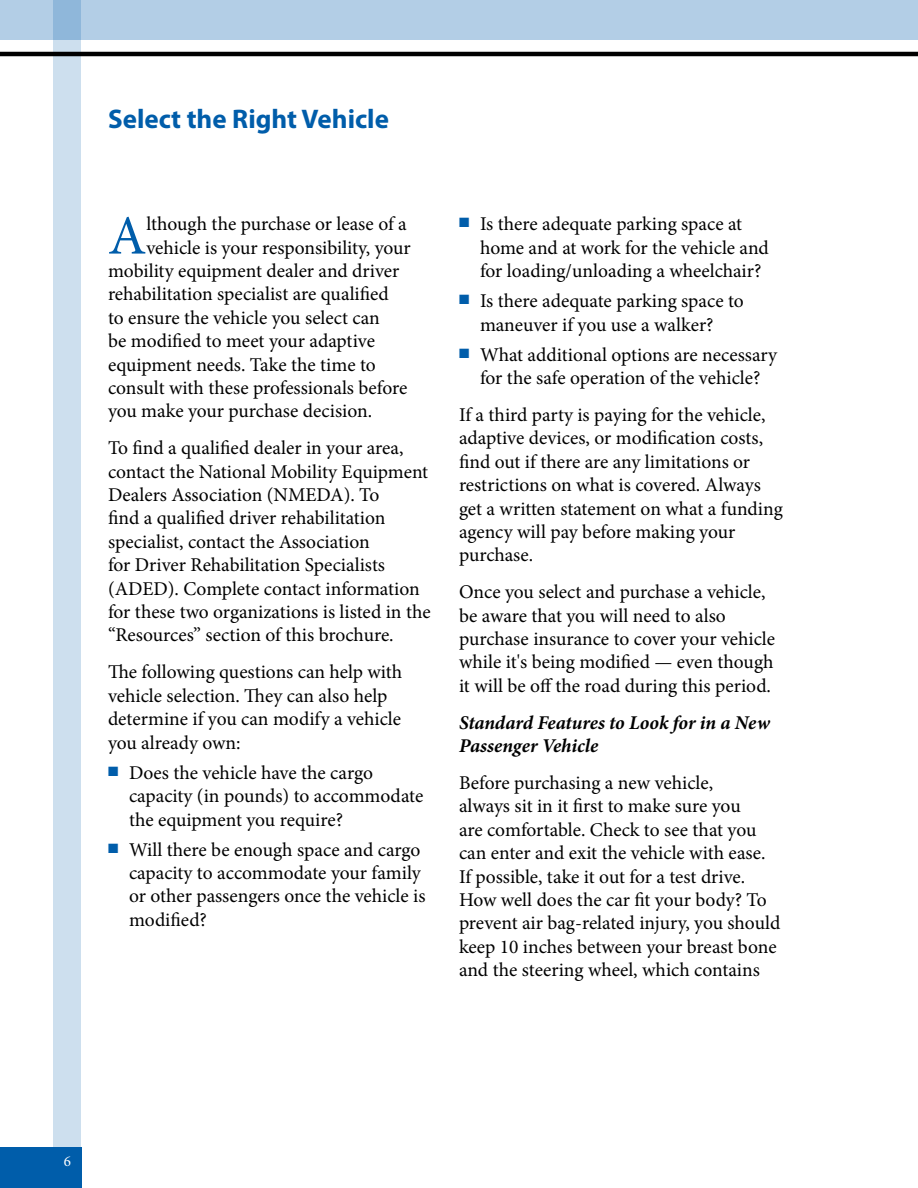
<style>
.page{position:relative;width:918px;height:1188px;background:#fff}
.page>*{position:absolute;margin:0;border:0;box-sizing:border-box;transform-origin:0 0}
.t1{font:55.5px "Minion Pro";color:#005daa}
.t2{font:700 27px "Myriad Pro";color:#005daa}
.t3{font:19.5px/23.4px "Minion Pro";color:#000}
.t4{font:italic 700 19.5px/23.4px "Minion Pro";letter-spacing:-.005em;color:#000}
</style>
<div class="page">
<div style="left:0;top:0;width:918px;height:40px;background:#b3cee6"></div>
<div style="left:54px;top:0;width:27px;height:1149px;background:#cddfee"></div>
<div style="left:0;top:1148px;width:81px;height:40px;background:#005daa"></div>
<hr style="left:0;top:52px;width:918px;height:4px;background:#000">
<h2 class="t2" style="left:108px;top:102px;width:282px">Select the Right Vehicle</h2>
<h1 class="t1" style="left:108px;top:199px;width:40px">A</h1>
<p class="t3" style="left:146px;top:212px;width:262px">lthough the purchase or lease of a</p>
<p class="t3" style="left:146px;top:236px;width:266px">vehicle is your responsibility, your</p>
<p class="t3" style="left:108px;top:259px;width:293px">mobility equipment dealer and driver</p>
<p class="t3" style="left:108px;top:283px;width:282px">rehabilitation specialist are qualified</p>
<p class="t3" style="left:108px;top:306px;width:273px">to ensure the vehicle you select can</p>
<p class="t3" style="left:108px;top:329px;width:268px">be modified to meet your adaptive</p>
<p class="t3" style="left:108px;top:353px;width:269px">equipment needs. Take the time to</p>
<p class="t3" style="left:108px;top:376px;width:301px">consult with these professionals before</p>
<p class="t3" style="left:108px;top:400px;width:264px">you make your purchase decision.</p>
<p class="t3" style="left:108px;top:436px;width:324px">To find a qualified dealer in your area, contact the National Mobility Equipment Dealers Association (NMEDA). To<br>find a qualified driver rehabilitation specialist, contact the Association<br>for Driver Rehabilitation Specialists (ADED). Complete contact information for these two organizations is listed in the “Resources” section of this brochure.</p>
<p class="t3" style="left:108px;top:661px;width:296px">The following questions can help with vehicle selection. They can also help determine if you can modify a vehicle you already own:</p>
<p class="t3" style="left:129px;top:761px;width:296px;text-indent:-21px"><sup>■</sup> Does the vehicle have the cargo capacity (in pounds) to accommodate the equipment you require?</p>
<p class="t3" style="left:129px;top:838px;width:298px;text-indent:-21px"><sup>■</sup> Will there be enough space and cargo capacity to accommodate your family or other passengers once the vehicle is modified?</p>
<p class="t3" style="left:480px;top:212px;width:290px;text-indent:-21px"><sup>■</sup> Is there adequate parking space at home and at work for the vehicle and for loading/unloading a wheelchair?</p>
<p class="t3" style="left:459px;top:289px;width:286px;text-align:center"><sup>■</sup> Is there adequate parking space to maneuver if you use a walker?</p>
<p class="t3" style="left:459px;top:343px;width:320px;text-align:center"><sup>■</sup> What additional options are necessary for the safe operation of the vehicle?</p>
<p class="t3" style="left:459px;top:403px;width:325px">If a third party is paying for the vehicle, adaptive devices, or modification costs, find out if there are any limitations or restrictions on what is covered. Always get a written statement on what a funding agency will pay before making your purchase.</p>
<p class="t3" style="left:459px;top:580px;width:318px">Once you select and purchase a vehicle, be aware that you will need to also purchase insurance to cover your vehicle while it's being modified — even though it will be off the road during this period.</p>
<p class="t4" style="left:459px;top:711px;width:312px">Standard Features to Look for in a New<br>Passenger Vehicle</p>
<p class="t3" style="left:459px;top:771px;width:323px">Before purchasing a new vehicle,<br>always sit in it first to make sure you<br>are comfortable. Check to see that you can enter and exit the vehicle with ease.<br>If possible, take it out for a test drive.<br>How well does the car fit your body? To prevent air bag-related injury, you should keep 10 inches between your breast bone and the steering wheel, which contains</p>
</div>
